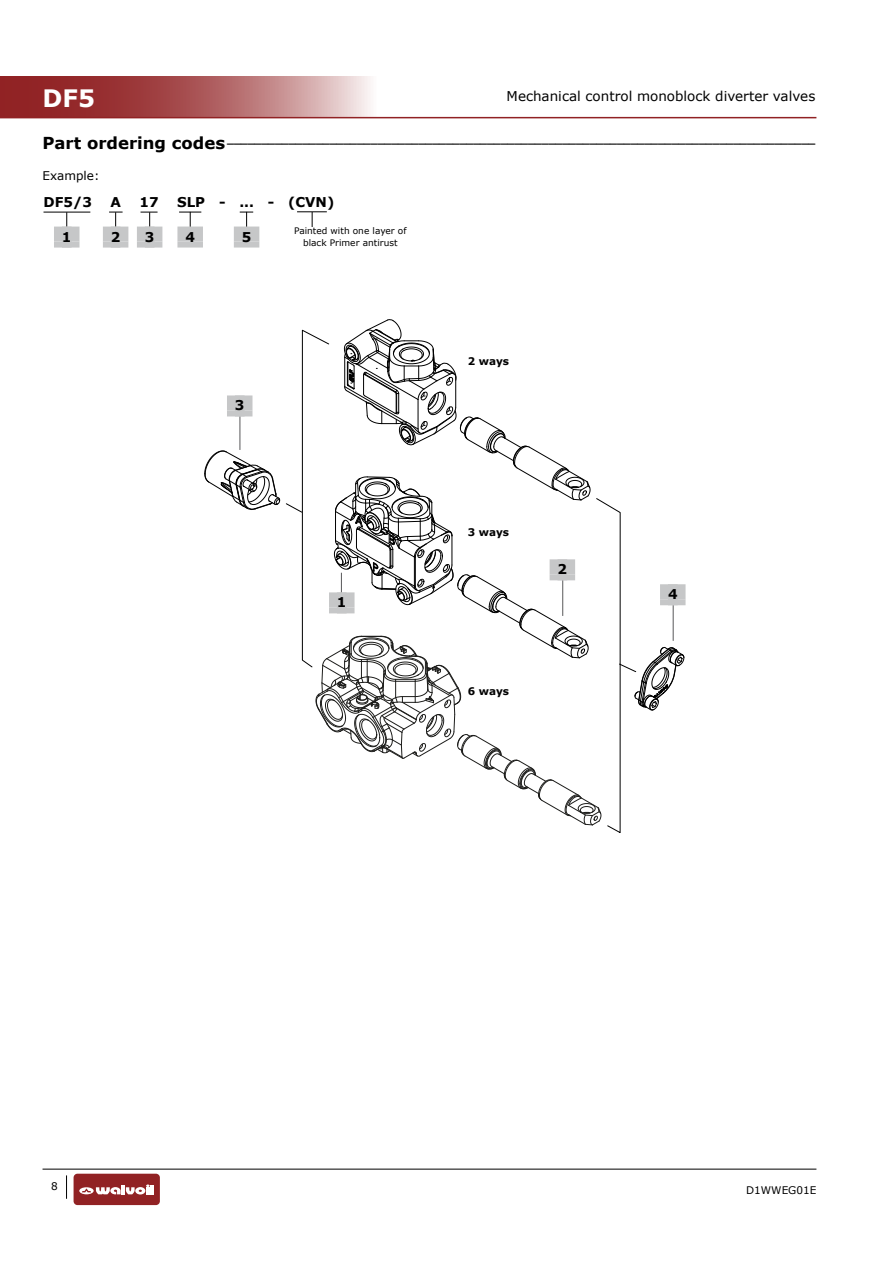
<style>
.page{position:relative;width:893px;height:1263px;background:#fff}
.page>*{position:absolute;margin:0;border:0;box-sizing:border-box;transform-origin:0 0}
.t1{font:700 24px "Verdana";color:#fff}
.t2{font:13.5px "Verdana";color:#000}
.t3{font:700 13.5px "Verdana";color:#000}
.t4{font:12px "Verdana";color:#000}
.t5{font:700 10.5px "Verdana";color:#000}
.t6{font:10.5px "Verdana";color:#000}
.t7{font:700 9.6px "Verdana";color:#000}
.t8{font:9px/12px "Verdana";color:#000;text-align:center}
.s1{font-size:16.5px}
</style>
<div class="page">
<svg style="left:0;top:77px;width:378px;height:40px;background:#b16465"></svg>
<hr style="left:0;top:117px;width:816px;height:1px;background:#912224">
<hr style="left:43px;top:1169px;width:773px;height:1px;background:#000">
<svg style="left:66px;top:1175px;width:1px;height:24px"></svg>
<div style="left:74px;top:1174px;width:86px;height:31px;background:#912224;border-radius:4px"></div>
<svg style="left:79px;top:1184px;width:75px;height:10px"></svg>
<svg style="left:179px;top:212px;width:22px;height:15px"></svg>
<svg style="left:240px;top:212px;width:13px;height:15px"></svg>
<div style="left:177px;top:227px;width:26px;height:15px;background:#c6c7c8"></div>
<div style="left:177px;top:242px;width:26px;height:6px;background:#c6c7c8"></div>
<div style="left:234px;top:227px;width:25px;height:15px;background:#c6c7c8"></div>
<div style="left:234px;top:242px;width:25px;height:6px;background:#c6c7c8"></div>
<div style="left:137px;top:227px;width:25px;height:15px;background:#c6c7c8"></div>
<div style="left:137px;top:242px;width:25px;height:6px;background:#c6c7c8"></div>
<hr style="left:44px;top:212px;width:46px;height:1px;background:#000">
<svg style="left:66px;top:212px;width:1px;height:15px"></svg>
<div style="left:54px;top:227px;width:26px;height:15px;background:#c6c7c8"></div>
<div style="left:54px;top:242px;width:26px;height:6px;background:#c6c7c8"></div>
<svg style="left:141px;top:212px;width:17px;height:15px"></svg>
<svg style="left:109px;top:212px;width:14px;height:15px"></svg>
<div style="left:103px;top:227px;width:25px;height:15px;background:#c6c7c8"></div>
<div style="left:103px;top:242px;width:25px;height:6px;background:#c6c7c8"></div>
<svg style="left:312px;top:213px;width:1px;height:14px"></svg>
<hr style="left:297px;top:212px;width:30px;height:1px;background:#000">
<svg style="left:204px;top:450px;width:76px;height:60px"></svg>
<hr style="left:240px;top:409px;width:1px;height:41px;background:#58585a">
<div style="left:227px;top:395px;width:25px;height:15px;background:#c6c7c8"></div>
<div style="left:227px;top:410px;width:25px;height:6px;background:#c6c7c8"></div>
<svg style="left:286px;top:319px;width:398px;height:514px"></svg>
<hr style="left:562px;top:561px;width:1px;height:55px;background:#58585a">
<hr style="left:673px;top:586px;width:1px;height:55px;background:#58585a">
<div style="left:329px;top:592px;width:26px;height:15px;background:#c6c7c8"></div>
<div style="left:329px;top:607px;width:26px;height:6px;background:#c6c7c8"></div>
<div style="left:550px;top:559px;width:25px;height:15px;background:#c6c7c8"></div>
<div style="left:550px;top:574px;width:25px;height:6px;background:#c6c7c8"></div>
<div style="left:660px;top:584px;width:26px;height:15px;background:#c6c7c8"></div>
<div style="left:660px;top:599px;width:26px;height:6px;background:#c6c7c8"></div>
<h1 class="t1" style="left:43px;top:81px;width:54px">DF5</h1>
<h2 class="t2" style="left:507px;top:87px;width:310px">Mechanical control monoblock diverter valves</h2>
<p class="t7" style="left:43px;top:133px;width:774px"><span class="s1">Part ordering codes</span> ______________________________________________________________________________________</p>
<p class="t4" style="left:43px;top:167px;width:58px">Example:</p>
<h2 class="t3" style="left:44px;top:193px;width:50px">DF5/3</h2>
<h2 class="t3" style="left:110px;top:193px;width:12px">A</h2>
<h2 class="t3" style="left:139px;top:193px;width:21px">17</h2>
<h2 class="t3" style="left:177px;top:193px;width:159px">SLP - ... - (CVN)</h2>
<h2 class="t3" style="left:62px;top:227px;width:11px">1</h2>
<h2 class="t3" style="left:111px;top:227px;width:11px">2</h2>
<h2 class="t3" style="left:145px;top:227px;width:11px">3</h2>
<h2 class="t3" style="left:185px;top:227px;width:11px">4</h2>
<h2 class="t3" style="left:242px;top:227px;width:11px">5</h2>
<p class="t8" style="left:294px;top:225px;width:114px">Painted with one layer of black Primer antirust</p>
<h2 class="t3" style="left:235px;top:396px;width:11px">3</h2>
<h2 class="t3" style="left:337px;top:593px;width:11px">1</h2>
<p class="t5" style="left:468px;top:354px;width:43px">2 ways</p>
<p class="t5" style="left:468px;top:525px;width:43px">3 ways</p>
<p class="t5" style="left:468px;top:684px;width:43px">6 ways</p>
<h2 class="t3" style="left:558px;top:560px;width:11px">2</h2>
<h2 class="t3" style="left:668px;top:585px;width:11px">4</h2>
<p class="t6" style="left:51px;top:1179px;width:8px">8</p>
<p class="t6" style="left:746px;top:1183px;width:72px">D1WWEG01E</p>
</div>
